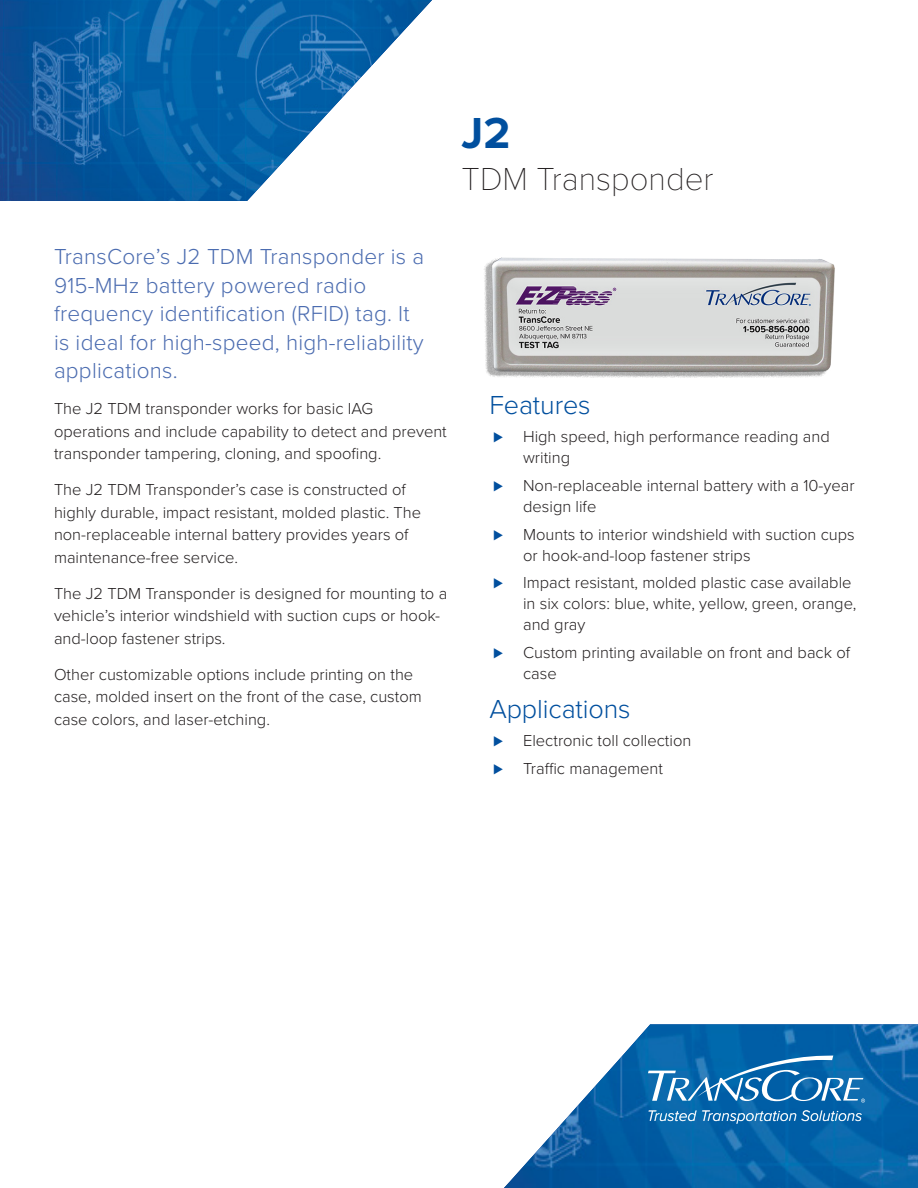
<style>
.page{position:relative;width:918px;height:1188px;background:#fff}
.page>*{position:absolute;margin:0;border:0;box-sizing:border-box;transform-origin:0 0}
.Header_-_Product_Nam{font:700 45px "Proxima Nova";color:#014f9e}
.Header_-_Product_Des{font:100 33px "Proxima Nova T";color:#231f20}
.Main_Subhead{font:300 27px "Proxima Nova";letter-spacing:-.005em;color:#014f9e}
.Lead_Paragraph{font:300 22.5px/28.5px "Proxima Nova";letter-spacing:.01em;color:#4b6cb0}
.Body_Copy{font:300 16.5px/22.5px "Proxima Nova";color:#231f20}
.t1{font:italic 300 15.45px "Proxima Nova";color:#fff}
.s1{color:#014f9e}
</style>
<div class="page">
<img style="left:484px;top:257px;width:351px;height:121px">
<img style="left:0;top:0;width:432px;height:201px">
<img style="left:504px;top:1024px;width:414px;height:164px">
<svg style="left:648px;top:1056px;width:217px;height:47px;background:#3482ba"></svg>
<svg style="left:649px;top:1110px;width:213px;height:14px;background:#2778b5"></svg>
<p class="Header_-_Product_Nam" style="left:462px;top:99px;width:50px">J2</p>
<p class="Header_-_Product_Des" style="left:462px;top:154px;width:254px">TDM Transponder</p>
<p class="Lead_Paragraph" style="left:54px;top:241px;width:372px">TransCore’s J2 TDM Transponder is a 915-MHz battery powered radio frequency identification (RFID) tag. It is ideal for high-speed, high-reliability applications.</p>
<p class="Body_Copy" style="left:54px;top:396px;width:394px">The J2 TDM transponder works for basic IAG operations and include capability to detect and prevent transponder tampering, cloning, and spoofing.</p>
<p class="Body_Copy" style="left:54px;top:477px;width:369px">The J2 TDM Transponder’s case is constructed of highly durable, impact resistant, molded plastic. The non-replaceable internal battery provides years of maintenance-free service.</p>
<p class="Body_Copy" style="left:54px;top:581px;width:395px">The J2 TDM Transponder is designed for mounting to a vehicle’s interior windshield with suction cups or hook&shy;and-loop fastener strips.</p>
<p class="Body_Copy" style="left:54px;top:662px;width:369px">Other customizable options include printing on the case, molded insert on the front of the case, custom case colors, and laser-etching.</p>
<p class="Main_Subhead" style="left:489px;top:385px;width:103px">Features</p>
<p class="Body_Copy" style="left:523px;top:425px;width:308px;line-height:21px;text-indent:-30px"><span class="s1">⊲</span> High speed, high performance reading and writing</p>
<p class="Body_Copy" style="left:523px;top:474px;width:333px;line-height:21px;text-indent:-30px"><span class="s1">⊲</span> Non-replaceable internal battery with a 10-year design life</p>
<p class="Body_Copy" style="left:523px;top:523px;width:333px;line-height:21px;text-indent:-30px"><span class="s1">⊲</span> Mounts to interior windshield with suction cups or hook-and-loop fastener strips</p>
<p class="Body_Copy" style="left:523px;top:572px;width:335px;line-height:21px;text-indent:-30px"><span class="s1">⊲</span> Impact resistant, molded plastic case available in six colors: blue, white, yellow, green, orange, and gray</p>
<p class="Body_Copy" style="left:523px;top:641px;width:329px;line-height:21px;text-indent:-30px"><span class="s1">⊲</span> Custom printing available on front and back of case</p>
<p class="Main_Subhead" style="left:489px;top:689px;width:143px">Applications</p>
<p class="Body_Copy" style="left:493px;top:728px;width:200px"><span class="s1">⊲</span> Electronic toll collection</p>
<p class="Body_Copy" style="left:493px;top:756px;width:171px"><span class="s1">⊲</span> Traffic management</p>
<p class="t1" style="left:647px;top:1104px;width:217px">Trusted Transportation Solutions</p>
</div>
